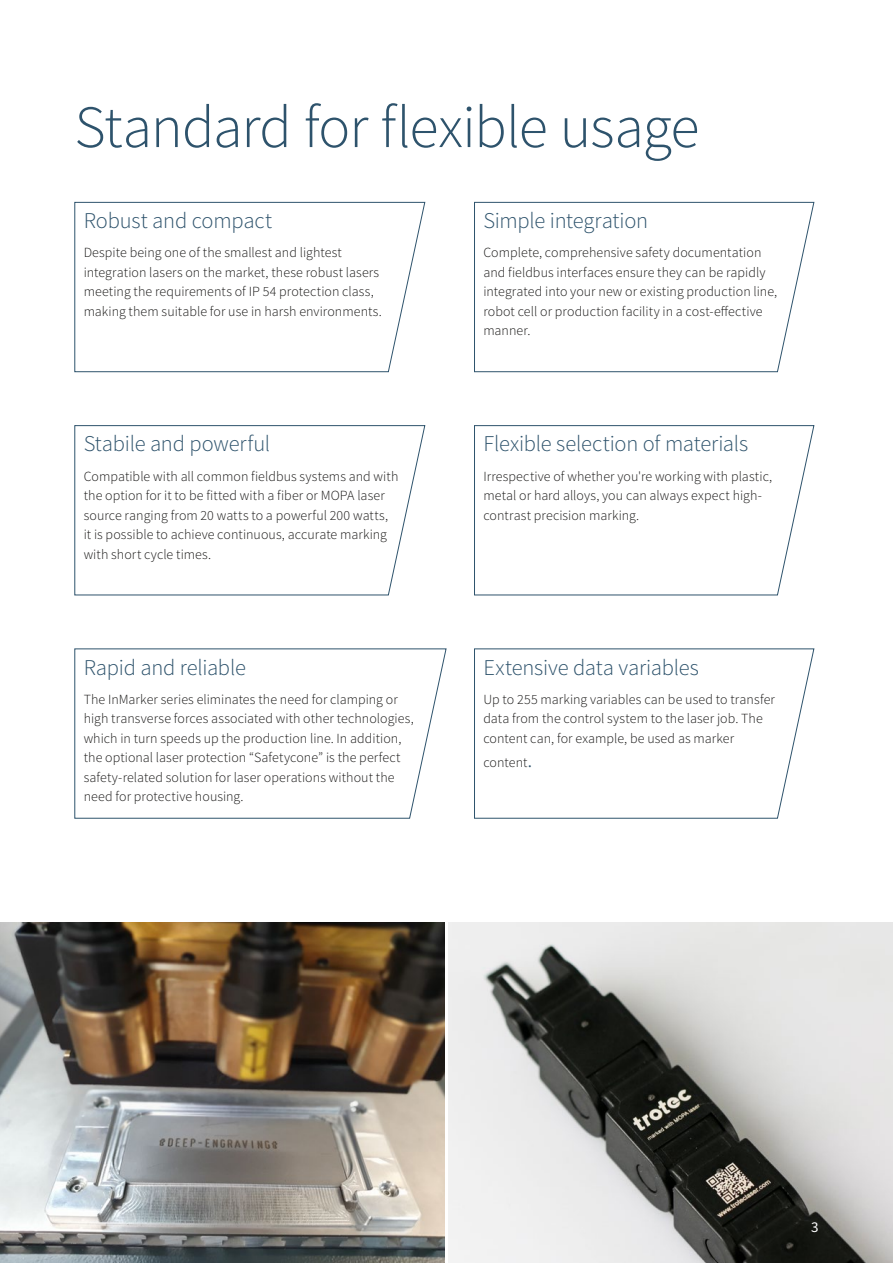
<style>
.page{position:relative;width:893px;height:1263px;background:#fff}
.page>*{position:absolute;margin:0;border:0;box-sizing:border-box;transform-origin:0 0}
.t1{font:300 60px "Source Sans Pro";letter-spacing:-.02em;color:#2e536c}
.t2{font:300 22.5px "Source Sans Pro";letter-spacing:-.01em;color:#2e536c}
.t3{font:15px "Source Sans Pro";color:#fff}
.t4{font:300 13.95px/19.5px "Source Sans Pro";letter-spacing:.005em;color:#181716}
.s1{font-size:22.5px;color:#2e536c}
</style>
<div class="page">
<img style="left:449px;top:923px;width:444px;height:340px">
<img style="left:0;top:923px;width:444px;height:340px">
<svg style="left:74px;top:202px;width:352px;height:170px"></svg>
<svg style="left:74px;top:425px;width:352px;height:171px"></svg>
<svg style="left:74px;top:648px;width:373px;height:171px"></svg>
<svg style="left:474px;top:202px;width:341px;height:170px"></svg>
<svg style="left:474px;top:425px;width:341px;height:171px"></svg>
<svg style="left:474px;top:648px;width:341px;height:171px"></svg>
<h1 class="t1" style="left:74px;top:91px;width:626px">Standard for flexible usage</h1>
<h2 class="t2" style="left:84px;top:207px;width:190px">Robust and compact</h2>
<p class="t4" style="left:84px;top:243px;width:300px">Despite being one of the smallest and lightest integration lasers on the market, these robust lasers meeting the requirements of IP 54 protection class, making them suitable for use in harsh environments.</p>
<h2 class="t2" style="left:84px;top:430px;width:188px">Stabile and powerful</h2>
<p class="t4" style="left:84px;top:466px;width:316px">Compatible with all common fieldbus systems and with the option for it to be fitted with a fiber or MOPA laser source ranging from 20 watts to a powerful 200 watts, it is possible to achieve continuous, accurate marking with short cycle times.</p>
<h2 class="t2" style="left:84px;top:653px;width:164px">Rapid and reliable</h2>
<p class="t4" style="left:84px;top:690px;width:332px">The InMarker series eliminates the need for clamping or high transverse forces associated with other technologies, which in turn speeds up the production line. In addition, the optional laser protection “Safetycone” is the perfect safety-related solution for laser operations without the need for protective housing.</p>
<h2 class="t2" style="left:483px;top:207px;width:166px">Simple integration</h2>
<p class="t4" style="left:483px;top:243px;width:295px">Complete, comprehensive safety documentation and fieldbus interfaces ensure they can be rapidly integrated into your new or existing production line, robot cell or production facility in a cost-effective manner.</p>
<h2 class="t2" style="left:483px;top:430px;width:266px">Flexible selection of materials</h2>
<p class="t4" style="left:483px;top:466px;width:290px">Irrespective of whether you're working with plastic, metal or hard alloys, you can always expect high&shy;contrast precision marking.</p>
<h2 class="t2" style="left:483px;top:653px;width:217px">Extensive data variables</h2>
<p class="t4" style="left:483px;top:690px;width:293px">Up to 255 marking variables can be used to transfer data from the control system to the laser job. The content can, for example, be used as marker</p>
<p class="t4" style="left:483px;top:753px;width:50px">content<span class="s1">.</span></p>
<p class="t3" style="left:811px;top:1217px;width:9px">3</p>
</div>
